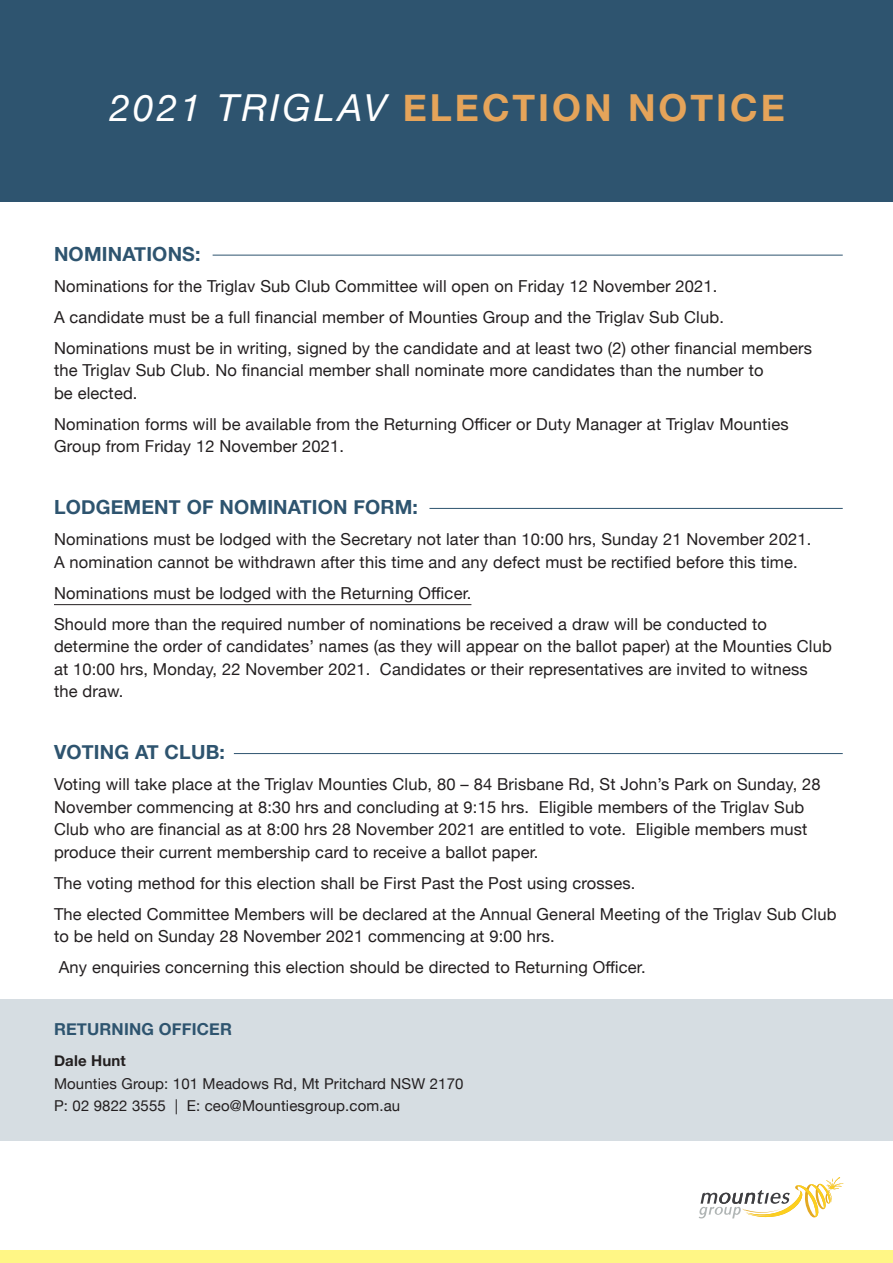
<style>
.page{position:relative;width:893px;height:1263px;background:#fff}
.page>*{position:absolute;margin:0;border:0;box-sizing:border-box;transform-origin:0 0}
.t1{font:700 37.2px "Helvetica Neue";letter-spacing:.08em;color:#e5a45a}
.t2{font:700 19.5px "Helvetica Neue";letter-spacing:.01em;color:#2e546f}
.t3{font:16.5px/22.5px "Helvetica Neue";letter-spacing:.01em;color:#231f20}
.t4{font:700 16.5px "Helvetica Neue";letter-spacing:.01em;color:#2e546f}
.t5{font:15px/22.5px "Helvetica Neue";letter-spacing:.01em;color:#231f20}
.s1{font-weight:400;font-style:italic;color:#fff}
.s2{font-weight:700}
</style>
<div class="page">
<svg style="left:699px;top:1177px;width:144px;height:42px"></svg>
<div style="left:0;top:1251px;width:893px;height:12px;background:#fff685"></div>
<div style="left:0;top:0;width:893px;height:202px;background:#2e546f"></div>
<div style="left:0;top:999px;width:893px;height:142px;background:#d6dde2"></div>
<hr style="left:54px;top:604px;width:417px;height:1px;background:#231f20">
<hr style="left:213px;top:255px;width:630px;height:1px;background:#2e546f">
<hr style="left:429px;top:508px;width:414px;height:1px;background:#2e546f">
<hr style="left:234px;top:753px;width:609px;height:1px;background:#2e546f">
<p class="t1" style="left:109px;top:79px;width:677px"><span class="s1">2021 TRIGLAV</span> ELECTION NOTICE</p>
<p class="t2" style="left:54px;top:238px;width:148px">NOMINATIONS:</p>
<p class="t3" style="left:54px;top:275px;width:665px">Nominations for the Triglav Sub Club Committee will open on Friday 12 November 2021.</p>
<p class="t3" style="left:54px;top:306px;width:671px">A candidate must be a full financial member of Mounties Group and the Triglav Sub Club.</p>
<p class="t3" style="left:54px;top:337px;width:759px">Nominations must be in writing, signed by the candidate and at least two (2) other financial members the Triglav Sub Club. No financial member shall nominate more candidates than the number to<br>be elected.</p>
<p class="t3" style="left:54px;top:413px;width:736px">Nomination forms will be available from the Returning Officer or Duty Manager at Triglav Mounties<br>Group from Friday 12 November 2021.</p>
<p class="t2" style="left:54px;top:492px;width:366px">LODGEMENT OF NOMINATION FORM:</p>
<p class="t3" style="left:54px;top:529px;width:759px">Nominations must be lodged with the Secretary not later than 10:00 hrs, Sunday 21 November 2021.<br>A nomination cannot be withdrawn after this time and any defect must be rectified before this time.</p>
<p class="t3" style="left:54px;top:582px;width:419px">Nominations must be lodged with the Returning Officer.</p>
<p class="t3" style="left:54px;top:613px;width:779px">Should more than the required number of nominations be received a draw will be conducted to determine the order of candidates’ names (as they will appear on the ballot paper) at the Mounties Club at 10:00 hrs, Monday, 22 November 2021. Candidates or their representatives are invited to witness the draw.</p>
<p class="t2" style="left:54px;top:737px;width:173px">VOTING AT CLUB:</p>
<p class="t3" style="left:54px;top:774px;width:768px">Voting will take place at the Triglav Mounties Club, 80 – 84 Brisbane Rd, St John’s Park on Sunday, 28<br>November commencing at 8:30 hrs and concluding at 9:15 hrs. Eligible members of the Triglav Sub Club who are financial as at 8:00 hrs 28 November 2021 are entitled to vote. Eligible members must produce their current membership card to receive a ballot paper.</p>
<p class="t3" style="left:54px;top:872px;width:583px">The voting method for this election shall be First Past the Post using crosses.</p>
<p class="t3" style="left:54px;top:903px;width:784px">The elected Committee Members will be declared at the Annual General Meeting of the Triglav Sub Club to be held on Sunday 28 November 2021 commencing at 9:00 hrs.</p>
<p class="t3" style="left:59px;top:957px;width:588px">Any enquiries concerning this election should be directed to Returning Officer.</p>
<p class="t4" style="left:54px;top:1016px;width:180px">RETURNING OFFICER</p>
<p class="t5" style="left:54px;top:1050px;width:411px"><span class="s2">Dale Hunt<br></span>Mounties Group: 101 Meadows Rd, Mt Pritchard NSW 2170<br>P: 02 9822 3555 | E: ceo@Mountiesgroup.com.au</p>
</div>
